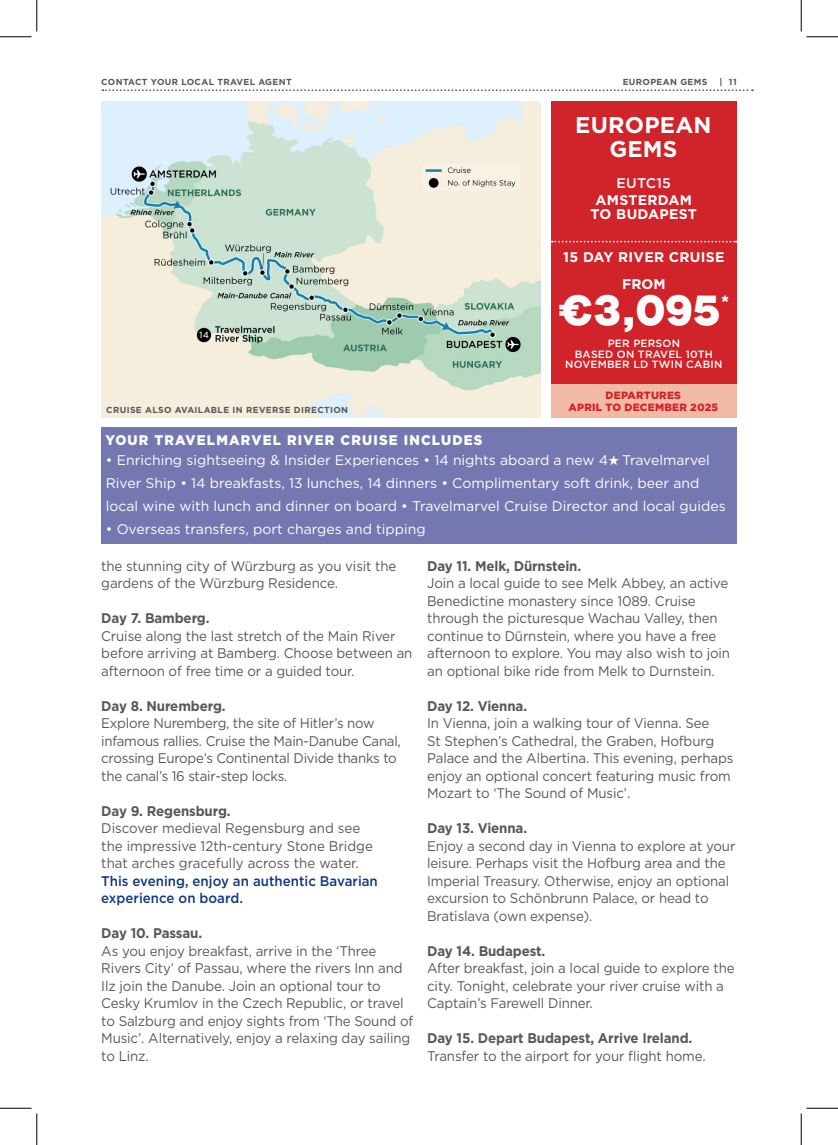
<style>
.page{position:relative;width:838px;height:1145px;background:#fff}
.page>*{position:absolute;margin:0;border:0;box-sizing:border-box;transform-origin:0 0}
.t1{font:900 42px "Maison Neue";color:#fff}
.t2{font:700 22.75px/24.5px "Gotham";letter-spacing:.01em;color:#fff;text-align:center}
.t3{font:900 16.28px "Maison Neue";color:#fff}
.t4{font:14px/17.5px "Gotham";letter-spacing:-.01em;color:#57585a;scale:.95 1}
.t5{font:14px/22.8px "Gotham";color:#fff}
.t6{font:700 14px "Gotham";letter-spacing:-.01em;color:#57585a;scale:.95 1}
.t7{font:700 14px "Gotham";letter-spacing:.02em;color:#fff}
.t8{font:900 14px "Gotham";letter-spacing:.09em;color:#fff;scale:.95 1}
.t9{font:500 14px "Gotham";letter-spacing:.02em;color:#fff}
.t10{font:500 10.5px/10.5px "Gotham";letter-spacing:.02em;color:#fff;text-align:center}
.t11{font:900 10.5px "Gotham";letter-spacing:.02em;color:#d1232a}
.t12{font:700 8.75px "Gotham";letter-spacing:.04em;color:#57585a}
.s1{font-weight:500;color:#113880}
</style>
<div class="page">
<svg style="left:102px;top:89px;width:650px;height:2px"></svg>
<img style="left:101px;top:101px;width:439px;height:317px">
<div style="left:101px;top:428px;width:635px;height:116px;background:#7477b0"></div>
<div style="left:551px;top:101px;width:185px;height:112px;background:#d1232a"></div>
<div style="left:551px;top:211px;width:185px;height:173px;background:#d1232a"></div>
<div style="left:551px;top:384px;width:185px;height:34px;background:#f0baa6"></div>
<svg style="left:552px;top:241px;width:184px;height:2px"></svg>
<hr style="left:0;top:36px;width:32px;height:1px;background:#000">
<hr style="left:806px;top:36px;width:31px;height:1px;background:#000">
<hr style="left:0;top:1108px;width:32px;height:1px;background:#000">
<hr style="left:806px;top:1108px;width:31px;height:1px;background:#000">
<hr style="left:36px;top:0;width:1px;height:31px;background:#000">
<hr style="left:36px;top:1113px;width:1px;height:32px;background:#000">
<hr style="left:800px;top:0;width:1px;height:31px;background:#000">
<hr style="left:800px;top:1113px;width:1px;height:32px;background:#000">
<p class="t12" style="left:101px;top:76px;width:192px">CONTACT YOUR LOCAL TRAVEL AGENT</p>
<p class="t12" style="left:106px;top:404px;width:243px">CRUISE ALSO AVAILABLE IN REVERSE DIRECTION</p>
<p class="t8" style="left:105px;top:431px;width:398px">YOUR TRAVELMARVEL RIVER CRUISE INCLUDES</p>
<p class="t12" style="left:622px;top:76px;width:86px">EUROPEAN GEMS</p>
<p class="t12" style="left:719px;top:76px;width:19px">| 11</p>
<p class="t2" style="left:575px;top:112px;width:138px">EUROPEAN<br>GEMS</p>
<p class="t9" style="left:616px;top:174px;width:56px">EUTC15</p>
<p class="t7" style="left:595px;top:191px;width:98px">AMSTERDAM</p>
<p class="t7" style="left:590px;top:205px;width:108px">TO BUDAPEST</p>
<p class="t7" style="left:563px;top:248px;width:163px">15 DAY RIVER CRUISE</p>
<p class="t7" style="left:622px;top:275px;width:45px">FROM</p>
<p class="t1" style="left:558px;top:278px;width:162px">€3,095</p>
<p class="t3" style="left:721px;top:289px;width:10px">*</p>
<p class="t10" style="left:607px;top:338px;width:74px">PER PERSON</p>
<p class="t10" style="left:565px;top:349px;width:158px">BASED ON TRAVEL 10TH<br>NOVEMBER LD TWIN CABIN</p>
<p class="t11" style="left:605px;top:388px;width:77px">DEPARTURES</p>
<p class="t11" style="left:568px;top:400px;width:151px">APRIL TO DECEMBER 2025</p>
<p class="t5" style="left:106px;top:449px;width:621px">• Enriching sightseeing &amp; Insider Experiences • 14 nights aboard a new 4★ Travelmarvel<br>River Ship • 14 breakfasts, 13 lunches, 14 dinners • Complimentary soft drink, beer and local wine with lunch and dinner on board • Travelmarvel Cruise Director and local guides</p>
<p class="t5" style="left:106px;top:517px;width:321px">• Overseas transfers, port charges and tipping</p>
<p class="t4" style="left:101px;top:557px;width:312px">the stunning city of Würzburg as you visit the gardens of the Würzburg Residence.</p>
<p class="t6" style="left:101px;top:609px;width:115px">Day 7. Bamberg.</p>
<p class="t4" style="left:101px;top:627px;width:329px">Cruise along the last stretch of the Main River before arriving at Bamberg. Choose between an afternoon of free time or a guided tour.</p>
<p class="t6" style="left:101px;top:696px;width:132px">Day 8. Nuremberg.</p>
<p class="t4" style="left:101px;top:714px;width:317px">Explore Nuremberg, the site of Hitler’s now infamous rallies. Cruise the Main-Danube Canal, crossing Europe’s Continental Divide thanks to the canal’s 16 stair-step locks.</p>
<p class="t6" style="left:101px;top:801px;width:138px">Day 9. Regensburg.</p>
<p class="t4" style="left:101px;top:819px;width:292px">Discover medieval Regensburg and see the impressive 12th-century Stone Bridge that arches gracefully across the water.<br><span class="s1">This evening, enjoy an authentic Bavarian experience on board.</span></p>
<p class="t6" style="left:101px;top:924px;width:108px">Day 10. Passau.</p>
<p class="t4" style="left:101px;top:942px;width:330px">As you enjoy breakfast, arrive in the ‘Three Rivers City’ of Passau, where the rivers Inn and Ilz join the Danube. Join an optional tour to Cesky Krumlov in the Czech Republic, or travel to Salzburg and enjoy sights from ‘The Sound of Music’. Alternatively, enjoy a relaxing day sailing to Linz.</p>
<p class="t6" style="left:427px;top:556px;width:164px">Day 11. Melk, Dürnstein.</p>
<p class="t4" style="left:427px;top:574px;width:320px">Join a local guide to see Melk Abbey, an active Benedictine monastery since 1089. Cruise through the picturesque Wachau Valley, then continue to Dürnstein, where you have a free afternoon to explore. You may also wish to join an optional bike ride from Melk to Durnstein.</p>
<p class="t6" style="left:427px;top:696px;width:107px">Day 12. Vienna.</p>
<p class="t4" style="left:427px;top:714px;width:324px">In Vienna, join a walking tour of Vienna. See<br>St Stephen’s Cathedral, the Graben, Hofburg Palace and the Albertina. This evening, perhaps enjoy an optional concert featuring music from Mozart to ‘The Sound of Music’.</p>
<p class="t6" style="left:427px;top:819px;width:107px">Day 13. Vienna.</p>
<p class="t4" style="left:427px;top:837px;width:326px">Enjoy a second day in Vienna to explore at your leisure. Perhaps visit the Hofburg area and the Imperial Treasury. Otherwise, enjoy an optional excursion to Schönbrunn Palace, or head to Bratislava (own expense).</p>
<p class="t6" style="left:427px;top:941px;width:126px">Day 14. Budapest.</p>
<p class="t4" style="left:427px;top:959px;width:325px">After breakfast, join a local guide to explore the city. Tonight, celebrate your river cruise with a<br>Captain’s Farewell Dinner.</p>
<p class="t6" style="left:427px;top:1029px;width:281px">Day 15. Depart Budapest, Arrive Ireland.</p>
<p class="t4" style="left:427px;top:1047px;width:294px">Transfer to the airport for your flight home.</p>
</div>
